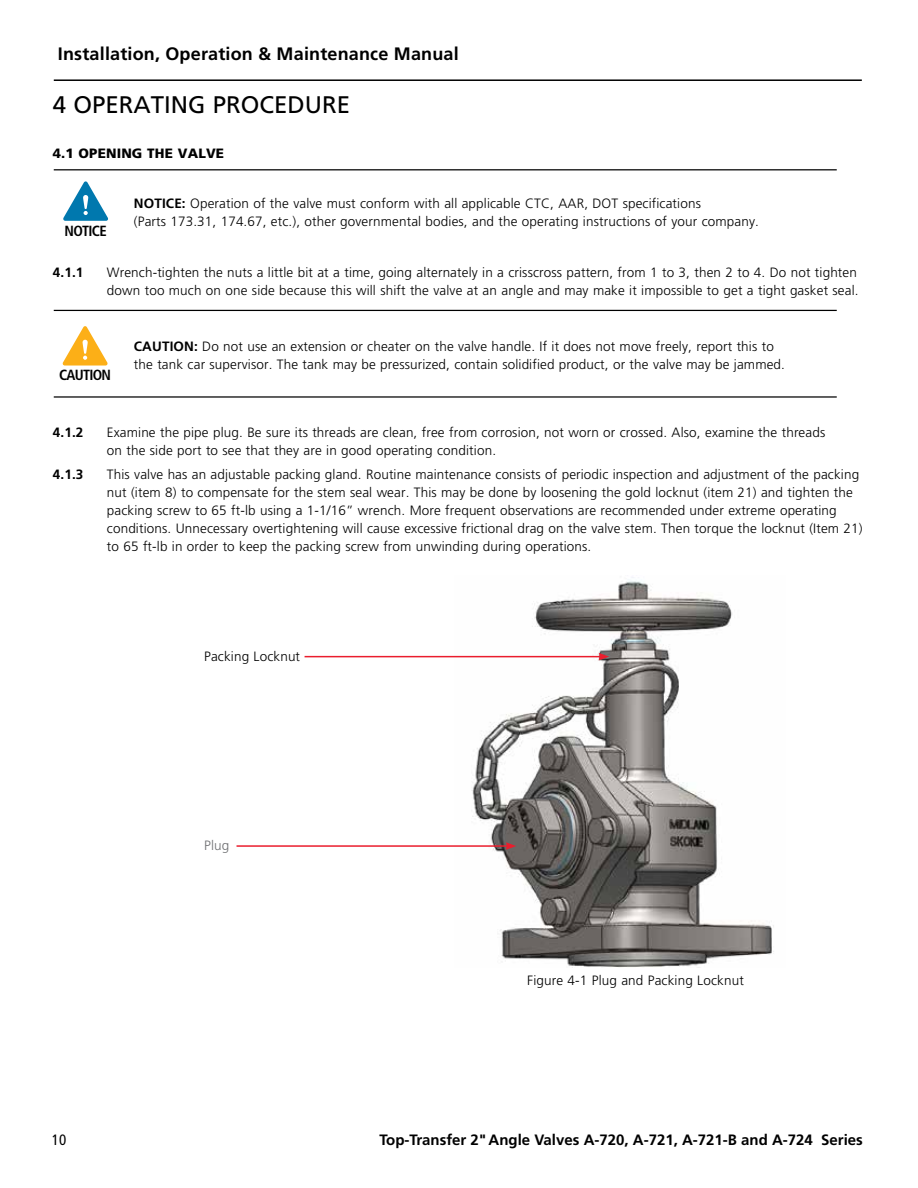
<style>
.page{position:relative;width:918px;height:1188px;background:#fff}
.page>*{position:absolute;margin:0;border:0;box-sizing:border-box;transform-origin:0 0}
.t1{font:24px "Frutiger LT Std";color:#000}
.t2{font:700 18px "Frutiger LT Std";letter-spacing:.01em;color:#000}
.t3{font:700 15px "Frutiger LT Std";color:#000}
.t4{font:condensed 15px "Frutiger LT Std";color:#000}
.t5{font:700 condensed 14.7px "Frutiger LT Std";letter-spacing:-.05em;color:#000}
.t6{font:300 13.5px/18px "Frutiger LT Std";letter-spacing:.01em;color:#000}
.t7{font:900 13.5px "Frutiger LT Std";letter-spacing:.01em;color:#000}
.t8{font:700 13.5px "Frutiger LT Std";color:#000}
.t9{font:300 13.5px "Frutiger LT Std";color:#6d6e71}
.s1{font-weight:700}
</style>
<div class="page">
<hr style="left:54px;top:79px;width:808px;height:2px;background:#000">
<hr style="left:54px;top:169px;width:783px;height:1px;background:#000">
<hr style="left:54px;top:396px;width:783px;height:2px;background:#000">
<hr style="left:54px;top:310px;width:783px;height:1px;background:#000">
<svg style="left:63px;top:181px;width:45px;height:40px"></svg>
<svg style="left:63px;top:326px;width:45px;height:40px"></svg>
<img style="left:455px;top:577px;width:319px;height:391px">
<hr style="left:305px;top:656px;width:296px;height:1px;background:#ea1d2d">
<svg style="left:599px;top:653px;width:10px;height:7px"></svg>
<hr style="left:237px;top:845px;width:271px;height:2px;background:#ea1d2d">
<svg style="left:506px;top:842px;width:10px;height:8px"></svg>
<h2 class="t2" style="left:58px;top:43px;width:402px">Installation, Operation &amp; Maintenance Manual</h2>
<h1 class="t1" style="left:53px;top:91px;width:299px">4 OPERATING PROCEDURE</h1>
<p class="t7" style="left:53px;top:145px;width:173px">4.1 OPENING THE VALVE</p>
<p class="t6" style="left:134px;top:194px;width:626px"><span class="s1">NOTICE:</span> Operation of the valve must conform with all applicable CTC, AAR, DOT specifications<br>(Parts 173.31, 174.67, etc.), other governmental bodies, and the operating instructions of your company.</p>
<p class="t5" style="left:65px;top:222px;width:44px">NOTICE</p>
<p class="t8" style="left:53px;top:264px;width:32px">4.1.1</p>
<p class="t6" style="left:107px;top:263px;width:753px">Wrench-tighten the nuts a little bit at a time, going alternately in a crisscross pattern, from 1 to 3, then 2 to 4. Do not tighten down too much on one side because this will shift the valve at an angle and may make it impossible to get a tight gasket seal.</p>
<p class="t5" style="left:59px;top:366px;width:53px">CAUTION</p>
<p class="t6" style="left:134px;top:338px;width:653px"><span class="s1">CAUTION:</span> Do not use an extension or cheater on the valve handle. If it does not move freely, report this to the tank car supervisor. The tank may be pressurized, contain solidified product, or the valve may be jammed.</p>
<p class="t8" style="left:53px;top:424px;width:32px">4.1.2</p>
<p class="t6" style="left:107px;top:423px;width:720px">Examine the pipe plug. Be sure its threads are clean, free from corrosion, not worn or crossed. Also, examine the threads on the side port to see that they are in good operating condition.</p>
<p class="t8" style="left:53px;top:467px;width:32px">4.1.3</p>
<p class="t6" style="left:107px;top:466px;width:757px">This valve has an adjustable packing gland. Routine maintenance consists of periodic inspection and adjustment of the packing nut (item 8) to compensate for the stem seal wear. This may be done by loosening the gold locknut (item 21) and tighten the packing screw to 65 ft-lb using a 1-1/16” wrench. More frequent observations are recommended under extreme operating conditions. Unnecessary overtightening will cause excessive frictional drag on the valve stem. Then torque the locknut (Item 21) to 65 ft-lb in order to keep the packing screw from unwinding during operations.</p>
<p class="t6" style="left:204px;top:648px;width:98px">Packing Locknut</p>
<p class="t9" style="left:204px;top:838px;width:27px">Plug</p>
<p class="t6" style="left:527px;top:972px;width:218px">Figure 4-1 Plug and Packing Locknut</p>
<p class="t4" style="left:52px;top:1131px;width:16px">10</p>
<p class="t3" style="left:380px;top:1131px;width:485px">Top-Transfer 2" Angle Valves A-720, A-721, A-721-B and A-724 Series</p>
</div>
